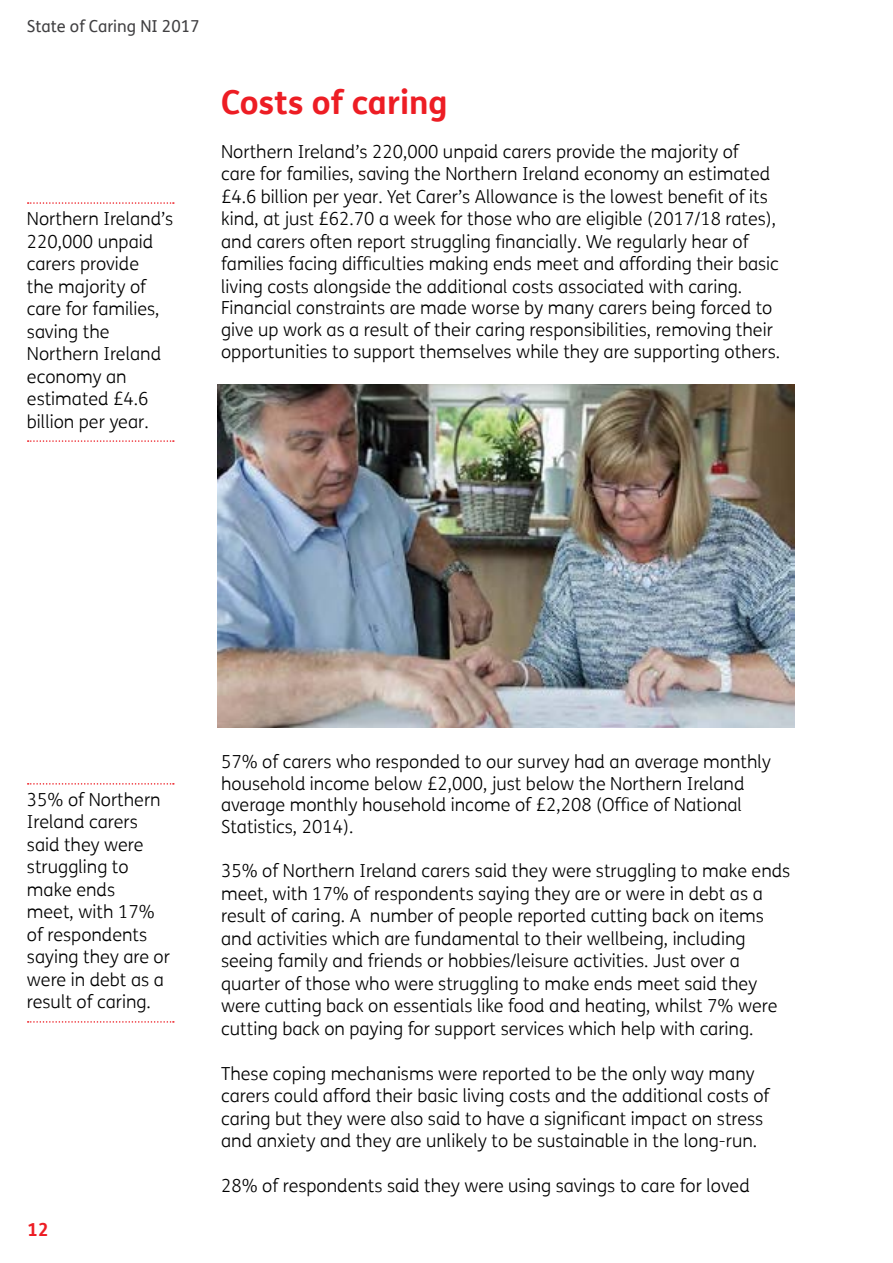
<style>
.page{position:relative;width:893px;height:1263px;background:#fff}
.page>*{position:absolute;margin:0;border:0;box-sizing:border-box;transform-origin:0 0}
.t1{font:700 33px "FS Me";color:#ed1d24}
.t2{font:300 18px/22.5px "FS Me";color:#000}
.t3{font:700 18px "FS Me";color:#ed1d24}
.t4{font:16.5px "FS Me";color:#414042}
</style>
<div class="page">
<img style="left:218px;top:385px;width:576px;height:343px">
<svg style="left:28px;top:783px;width:146px;height:2px"></svg>
<svg style="left:28px;top:1021px;width:146px;height:2px"></svg>
<svg style="left:28px;top:202px;width:146px;height:2px"></svg>
<svg style="left:28px;top:440px;width:146px;height:2px"></svg>
<p class="t4" style="left:27px;top:14px;width:174px">State of Caring NI 2017</p>
<p class="t2" style="left:27px;top:207px;width:148px">Northern Ireland’s<br>220,000 unpaid carers provide<br>the majority of care for families, saving the<br>Northern Ireland economy an estimated £4.6 billion per year.</p>
<h1 class="t1" style="left:221px;top:77px;width:228px">Costs of caring</h1>
<p class="t2" style="left:221px;top:140px;width:560px">Northern Ireland’s 220,000 unpaid carers provide the majority of<br>care for families, saving the Northern Ireland economy an estimated £4.6 billion per year. Yet Carer’s Allowance is the lowest benefit of its kind, at just £62.70 a week for those who are eligible (2017/18 rates), and carers often report struggling financially. We regularly hear of families facing difficulties making ends meet and affording their basic living costs alongside the additional costs associated with caring.<br>Financial constraints are made worse by many carers being forced to give up work as a result of their caring responsibilities, removing their opportunities to support themselves while they are supporting others.</p>
<p class="t2" style="left:27px;top:788px;width:145px">35% of Northern<br>Ireland carers said they were struggling to make ends<br>meet, with 17% of respondents saying they are or were in debt as a result of caring.</p>
<p class="t3" style="left:28px;top:1215px;width:23px">12</p>
<p class="t2" style="left:221px;top:750px;width:551px;line-height:21.6px">57% of carers who responded to our survey had an average monthly household income below £2,000, just below the Northern Ireland average monthly household income of £2,208 (Office of National Statistics, 2014).</p>
<p class="t2" style="left:221px;top:859px;width:571px">35% of Northern Ireland carers said they were struggling to make ends meet, with 17% of respondents saying they are or were in debt as a result of caring. A number of people reported cutting back on items and activities which are fundamental to their wellbeing, including seeing family and friends or hobbies/leisure activities. Just over a quarter of those who were struggling to make ends meet said they were cutting back on essentials like food and heating, whilst 7% were cutting back on paying for support services which help with caring.</p>
<p class="t2" style="left:221px;top:1061px;width:550px">These coping mechanisms were reported to be the only way many carers could afford their basic living costs and the additional costs of caring but they were also said to have a significant impact on stress and anxiety and they are unlikely to be sustainable in the long-run.</p>
<p class="t2" style="left:221px;top:1174px;width:530px">28% of respondents said they were using savings to care for loved</p>
</div>
